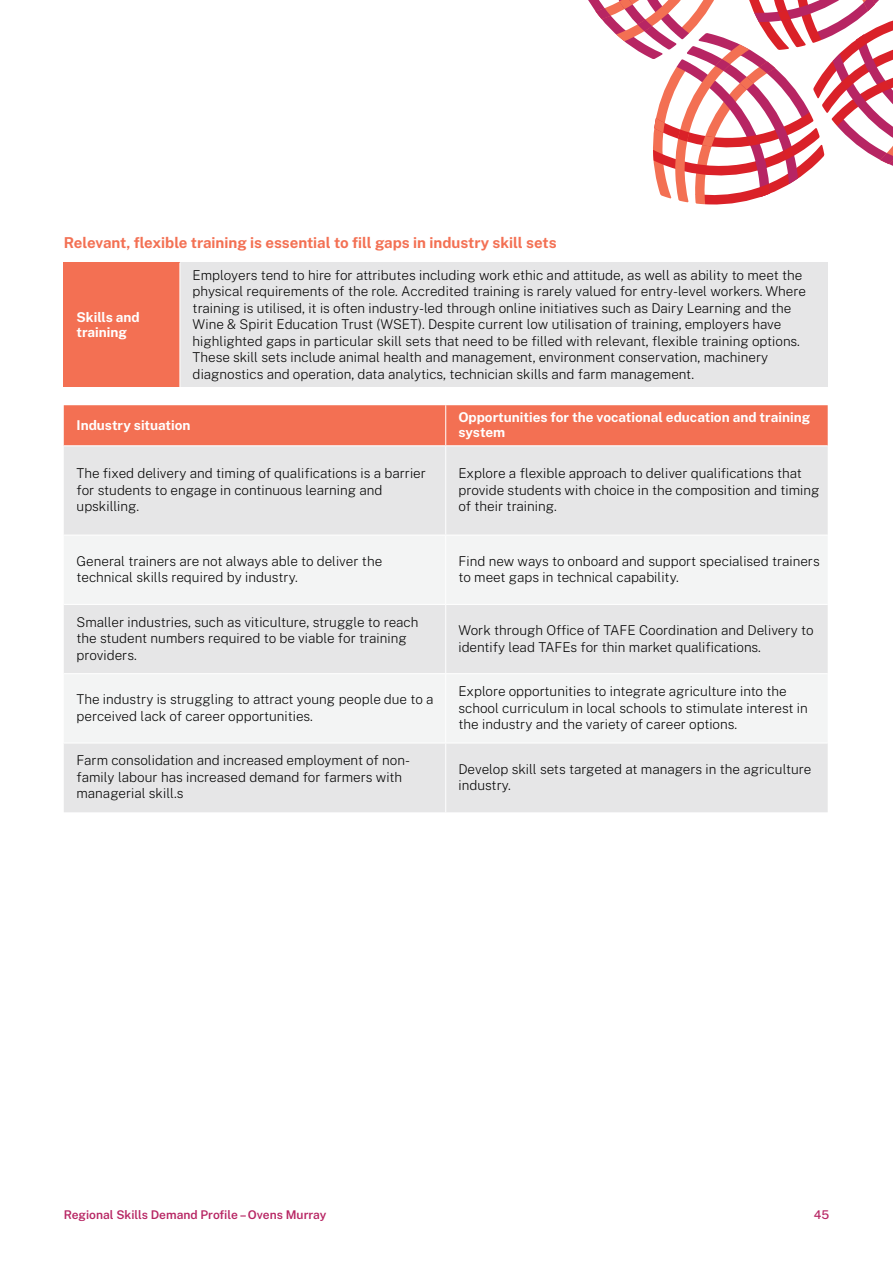
<style>
.page{position:relative;width:893px;height:1263px;background:#fff}
.page>*{position:absolute;margin:0;border:0;box-sizing:border-box;transform-origin:0 0}
.t1{font:700 15px "Public Sans";color:#f37053}
.t2{font:200 13.5px/16.5px "Public Sans";color:#000}
.t3{font:700 13.5px/15px "Public Sans";color:#fff}
.t4{font:600 12px "Public Sans";color:#b72563}
.t5{font:500 12px "Public Sans";color:#b72563}
</style>
<div class="page">
<svg style="left:588px;top:0;width:305px;height:205px"></svg>
<div style="left:64px;top:263px;width:116px;height:124px;background:#f37053"></div>
<div style="left:180px;top:263px;width:648px;height:124px;background:#e6e6e7"></div>
<hr style="left:180px;top:263px;width:1px;height:124px;background:#fff">
<div style="left:64px;top:405px;width:764px;height:40px;background:#f37053"></div>
<div style="left:64px;top:446px;width:764px;height:366px;background:#e6e6e7"></div>
<svg style="left:64px;top:536px;width:764px;height:207px;fill:#f3f4f4"></svg>
<hr style="left:445px;top:405px;width:1px;height:40px;background:#fff">
<hr style="left:445px;top:446px;width:1px;height:89px;background:#fff">
<hr style="left:64px;top:535px;width:382px;height:1px;background:#fff">
<hr style="left:446px;top:535px;width:382px;height:1px;background:#fff">
<hr style="left:445px;top:535px;width:1px;height:69px;background:#fff">
<hr style="left:64px;top:604px;width:382px;height:1px;background:#fff">
<hr style="left:446px;top:604px;width:382px;height:1px;background:#fff">
<hr style="left:445px;top:605px;width:1px;height:68px;background:#fff">
<hr style="left:64px;top:673px;width:382px;height:1px;background:#fff">
<hr style="left:446px;top:673px;width:382px;height:1px;background:#fff">
<hr style="left:445px;top:674px;width:1px;height:69px;background:#fff">
<hr style="left:64px;top:743px;width:382px;height:1px;background:#fff">
<hr style="left:446px;top:743px;width:382px;height:1px;background:#fff">
<hr style="left:445px;top:743px;width:1px;height:69px;background:#fff">
<p class="t1" style="left:64px;top:233px;width:494px">Relevant, flexible training is essential to fill gaps in industry skill sets</p>
<p class="t3" style="left:77px;top:309px;width:65px">Skills and training</p>
<p class="t2" style="left:193px;top:266px;width:615px">Employers tend to hire for attributes including work ethic and attitude, as well as ability to meet the physical requirements of the role. Accredited training is rarely valued for entry-level workers. Where training is utilised, it is often industry-led through online initiatives such as Dairy Learning and the Wine &amp; Spirit Education Trust (WSET). Despite current low utilisation of training, employers have highlighted gaps in particular skill sets that need to be filled with relevant, flexible training options.<br>These skill sets include animal health and management, environment conservation, machinery diagnostics and operation, data analytics, technician skills and farm management.</p>
<p class="t3" style="left:77px;top:417px;width:116px">Industry situation</p>
<p class="t3" style="left:458px;top:409px;width:353px">Opportunities for the vocational education and training system</p>
<p class="t2" style="left:77px;top:465px;width:351px">The fixed delivery and timing of qualifications is a barrier for students to engage in continuous learning and upskilling.</p>
<p class="t2" style="left:458px;top:465px;width:363px">Explore a flexible approach to deliver qualifications that provide students with choice in the composition and timing of their training.</p>
<p class="t2" style="left:77px;top:552px;width:307px">General trainers are not always able to deliver the technical skills required by industry.</p>
<p class="t2" style="left:458px;top:552px;width:363px">Find new ways to onboard and support specialised trainers to meet gaps in technical capability.</p>
<p class="t2" style="left:77px;top:613px;width:343px">Smaller industries, such as viticulture, struggle to reach the student numbers required to be viable for training providers.</p>
<p class="t2" style="left:458px;top:621px;width:357px">Work through Office of TAFE Coordination and Delivery to identify lead TAFEs for thin market qualifications.</p>
<p class="t2" style="left:77px;top:691px;width:359px">The industry is struggling to attract young people due to a perceived lack of career opportunities.</p>
<p class="t2" style="left:458px;top:682px;width:351px">Explore opportunities to integrate agriculture into the school curriculum in local schools to stimulate interest in the industry and the variety of career options.</p>
<p class="t2" style="left:77px;top:752px;width:335px">Farm consolidation and increased employment of non&shy;family labour has increased demand for farmers with managerial skill.s</p>
<p class="t2" style="left:458px;top:760px;width:354px">Develop skill sets targeted at managers in the agriculture industry.</p>
<p class="t4" style="left:64px;top:1207px;width:264px">Regional Skills Demand Profile – Ovens Murray</p>
<p class="t5" style="left:814px;top:1207px;width:17px">45</p>
</div>
